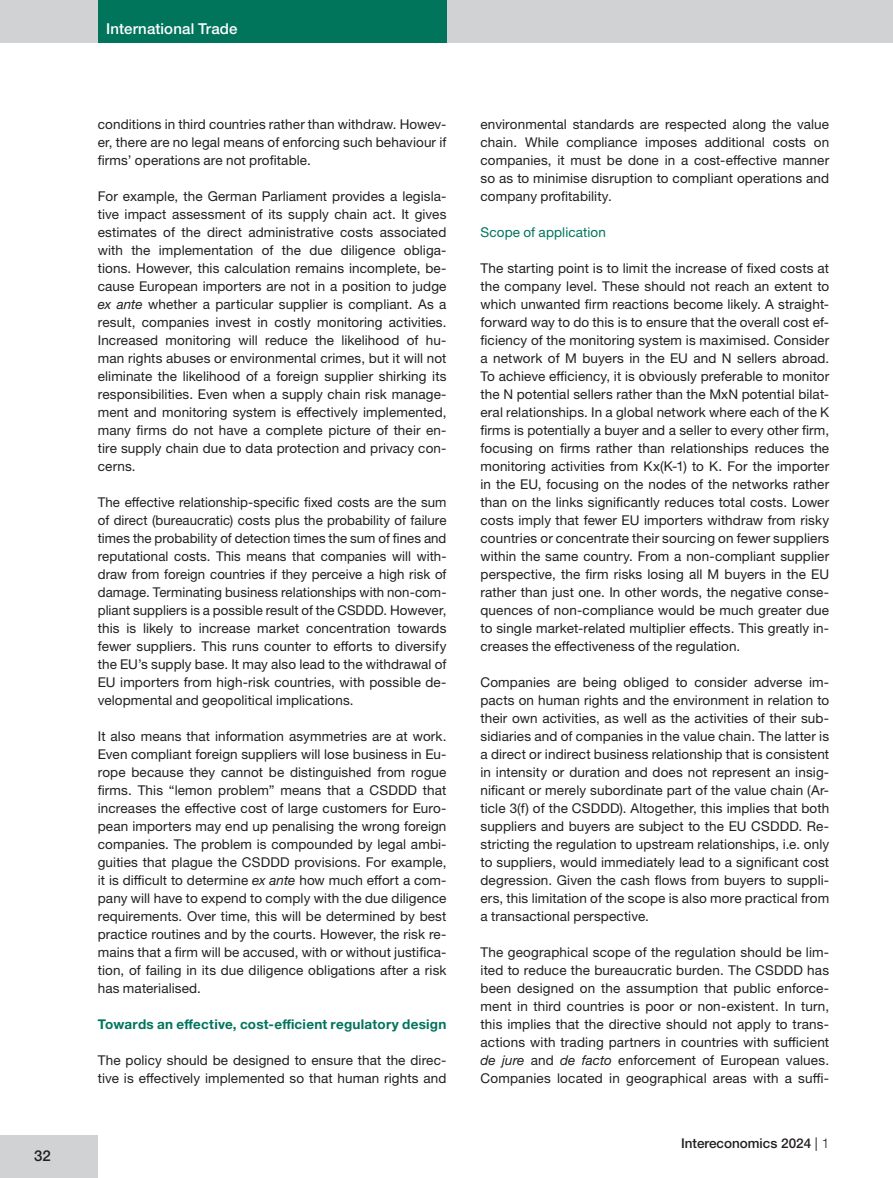
<style>
.page{position:relative;width:893px;height:1178px;background:#fff}
.page>*{position:absolute;margin:0;border:0;box-sizing:border-box;transform-origin:0 0}
.t1{font:500 15px "Helvetica Neue LTW1 G";letter-spacing:.01em;color:#fff}
.t2{font:500 15px "Helvetica Neue LTW1 G";color:#231f20}
.Fließtext{font:13.5px/18px "Helvetica Neue LTW1 G";letter-spacing:.01em;color:#231f20;text-align:justify}
.Zwischenüberschrift{font:700 13.5px "Helvetica Neue LTW1 G";letter-spacing:.02em;color:#01745c}
.t3{font:500 13.5px "Helvetica Neue LTW1 G";color:#231f20}
.Zwischenüberschrift_zweiter_Ebene{font:13.5px "Helvetica Neue LTW1 G";letter-spacing:.01em;color:#01745c}
.s1{font-style:italic}
.s2{font-weight:400}
.s3{font-weight:300}
</style>
<div class="page">
<div style="left:0;top:0;width:893px;height:43px;background:#d1d2d4"></div>
<div style="left:98px;top:0;width:348px;height:43px;background:#01745c"></div>
<div style="left:0;top:1135px;width:98px;height:43px;background:#d1d2d4"></div>
<p class="t2" style="left:34px;top:1147px;width:18px">32</p>
<p class="t1" style="left:106px;top:20px;width:133px">International Trade</p>
<p class="Fließtext" style="left:98px;top:115px;width:350px">conditions in third countries rather than withdraw. Howev&shy;er, there are no legal means of enforcing such behaviour if firms’ operations are not profitable.</p>
<p class="Fließtext" style="left:98px;top:187px;width:350px">For example, the German Parliament provides a legisla&shy;tive impact assessment of its supply chain act. It gives estimates of the direct administrative costs associated with the implementation of the due diligence obliga&shy;tions. However, this calculation remains incomplete, be&shy;cause European importers are not in a position to judge <span class="s1">ex ante</span> whether a particular supplier is compliant. As a result, companies invest in costly monitoring activities.<br>Increased monitoring will reduce the likelihood of hu&shy;man rights abuses or environmental crimes, but it will not eliminate the likelihood of a foreign supplier shirking its responsibilities. Even when a supply chain risk manage&shy;ment and monitoring system is effectively implemented, many firms do not have a complete picture of their en&shy;tire supply chain due to data protection and privacy con&shy;cerns.</p>
<p class="Fließtext" style="left:98px;top:493px;width:350px">The effective relationship-specific fixed costs are the sum of direct (bureaucratic) costs plus the probability of failure times the probability of detection times the sum of fines and reputational costs. This means that companies will with&shy;draw from foreign countries if they perceive a high risk of damage. Terminating business relationships with non-com&shy;pliant suppliers is a possible result of the CSDDD. However, this is likely to increase market concentration towards fewer suppliers. This runs counter to efforts to diversify the EU’s supply base. It may also lead to the withdrawal of EU importers from high-risk countries, with possible de&shy;velopmental and geopolitical implications.</p>
<p class="Fließtext" style="left:98px;top:727px;width:350px">It also means that information asymmetries are at work.<br>Even compliant foreign suppliers will lose business in Eu&shy;rope because they cannot be distinguished from rogue firms. This “lemon problem” means that a CSDDD that increases the effective cost of large customers for Euro&shy;pean importers may end up penalising the wrong foreign companies. The problem is compounded by legal ambi&shy;guities that plague the CSDDD provisions. For example, it is difficult to determine <span class="s1">ex ante</span> how much effort a com&shy;pany will have to expend to comply with the due diligence requirements. Over time, this will be determined by best practice routines and by the courts. However, the risk re&shy;mains that a firm will be accused, with or without justifica&shy;tion, of failing in its due diligence obligations after a risk has materialised.</p>
<p class="Zwischenüberschrift" style="left:98px;top:1015px;width:350px">Towards an effective, cost-efficient regulatory design</p>
<p class="Fließtext" style="left:98px;top:1051px;width:350px">The policy should be designed to ensure that the direc&shy;tive is effectively implemented so that human rights and</p>
<p class="Fließtext" style="left:480px;top:115px;width:350px">environmental standards are respected along the value chain. While compliance imposes additional costs on companies, it must be done in a cost-effective manner so as to minimise disruption to compliant operations and company profitability.</p>
<p class="Zwischenüberschrift_zweiter_Ebene" style="left:480px;top:223px;width:127px">Scope of application</p>
<p class="Fließtext" style="left:480px;top:259px;width:350px">The starting point is to limit the increase of fixed costs at the company level. These should not reach an extent to which unwanted firm reactions become likely. A straight&shy;forward way to do this is to ensure that the overall cost ef&shy;ficiency of the monitoring system is maximised. Consider a network of M buyers in the EU and N sellers abroad.<br>To achieve efficiency, it is obviously preferable to monitor the N potential sellers rather than the MxN potential bilat&shy;eral relationships. In a global network where each of the K firms is potentially a buyer and a seller to every other firm, focusing on firms rather than relationships reduces the monitoring activities from Kx(K-1) to K. For the importer in the EU, focusing on the nodes of the networks rather than on the links significantly reduces total costs. Lower costs imply that fewer EU importers withdraw from risky countries or concentrate their sourcing on fewer suppliers within the same country. From a non-compliant supplier perspective, the firm risks losing all M buyers in the EU rather than just one. In other words, the negative conse&shy;quences of non-compliance would be much greater due to single market-related multiplier effects. This greatly in&shy;creases the effectiveness of the regulation.</p>
<p class="Fließtext" style="left:480px;top:673px;width:350px">Companies are being obliged to consider adverse im&shy;pacts on human rights and the environment in relation to their own activities, as well as the activities of their sub&shy;sidiaries and of companies in the value chain. The latter is a direct or indirect business relationship that is consistent in intensity or duration and does not represent an insig&shy;nificant or merely subordinate part of the value chain (Ar&shy;ticle 3(f) of the CSDDD). Altogether, this implies that both suppliers and buyers are subject to the EU CSDDD. Re&shy;stricting the regulation to upstream relationships, i.e. only to suppliers, would immediately lead to a significant cost degression. Given the cash flows from buyers to suppli&shy;ers, this limitation of the scope is also more practical from a transactional perspective.</p>
<p class="Fließtext" style="left:480px;top:943px;width:350px">The geographical scope of the regulation should be lim&shy;ited to reduce the bureaucratic burden. The CSDDD has been designed on the assumption that public enforce&shy;ment in third countries is poor or non-existent. In turn, this implies that the directive should not apply to trans&shy;actions with trading partners in countries with sufficient <span class="s1">de jure</span> and <span class="s1">de facto</span> enforcement of European values.<br>Companies located in geographical areas with a suffi-</p>
<p class="t3" style="left:681px;top:1135px;width:150px">Intereconomics 2024 <span class="s2">|</span> <span class="s3">1</span></p>
</div>
